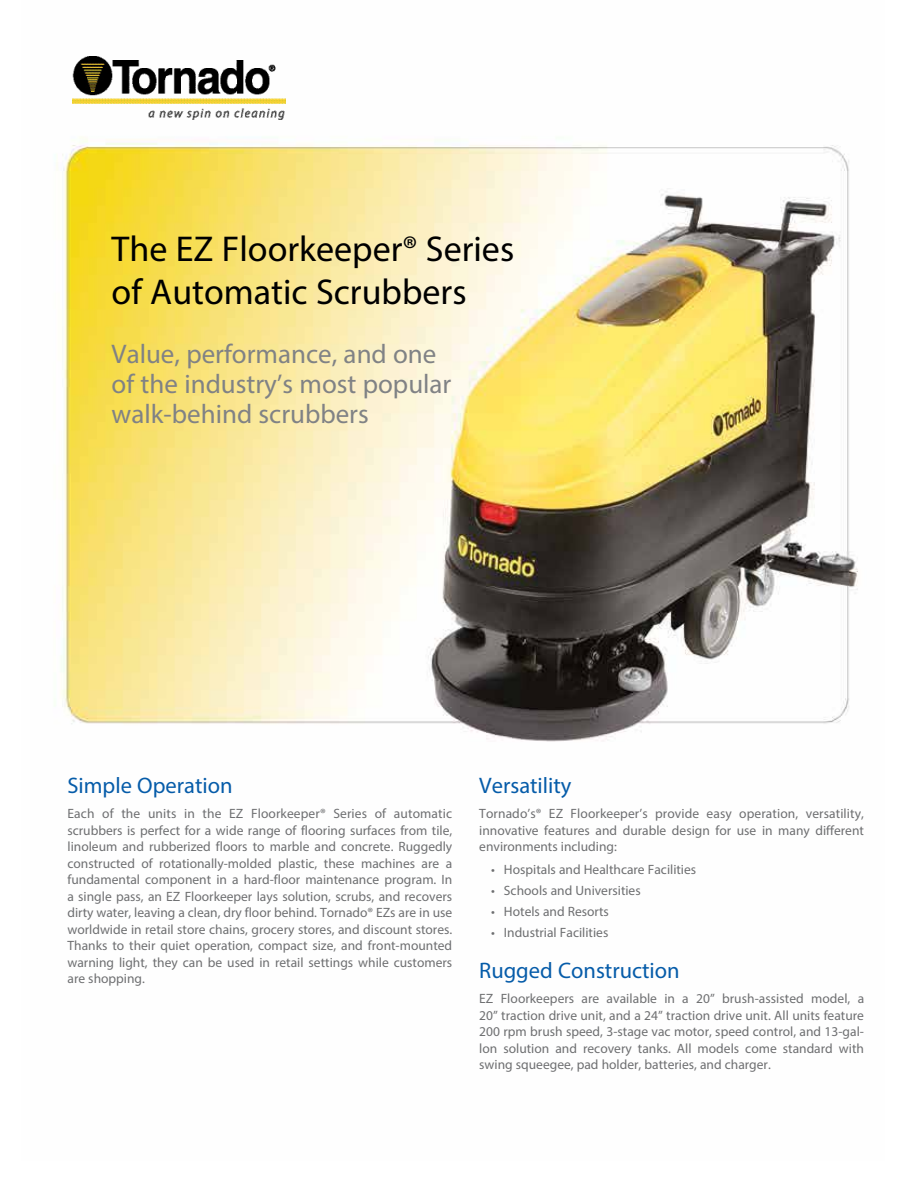
<style>
.page{position:relative;width:918px;height:1188px;background:#fff}
.page>*{position:absolute;margin:0;border:0;box-sizing:border-box;transform-origin:0 0}
.t1{font:36px/43.2px "Myriad Pro";color:#000}
.t2{font:27px/30px "Myriad Pro";color:#808285}
.t3{font:22.5px "Myriad Pro";color:#065ca9}
.t4{font:13.5px/16.5px "Myriad Pro";color:#6e6f71;text-align:justify}
</style>
<div class="page">
<img style="left:56px;top:73px;width:802px;height:669px">
<img style="left:73px;top:56px;width:213px;height:63px">
<h1 class="t1" style="left:112px;top:226px;width:404px">The EZ Floorkeeper® Series of Automatic Scrubbers</h1>
<h2 class="t2" style="left:112px;top:338px;width:341px">Value, performance, and one of the industry’s most popular walk-behind scrubbers</h2>
<h3 class="t3" style="left:68px;top:771px;width:167px">Simple Operation</h3>
<p class="t4" style="left:68px;top:805px;width:386px">Each of the units in the EZ Floorkeeper® Series of automatic scrubbers is perfect for a wide range of flooring surfaces from tile, linoleum and rubberized floors to marble and concrete. Ruggedly constructed of rotationally-molded plastic, these machines are a fundamental component in a hard-floor maintenance program. In a single pass, an EZ Floorkeeper lays solution, scrubs, and recovers dirty water, leaving a clean, dry floor behind. Tornado® EZs are in use worldwide in retail store chains, grocery stores, and discount stores.<br>Thanks to their quiet operation, compact size, and front-mounted warning light, they can be used in retail settings while customers are shopping.</p>
<h3 class="t3" style="left:479px;top:771px;width:94px">Versatility</h3>
<p class="t4" style="left:479px;top:805px;width:386px">Tornado’s® EZ Floorkeeper’s provide easy operation, versatility, innovative features and durable design for use in many different environments including:</p>
<p class="t4" style="left:491px;top:861px;width:207px">• Hospitals and Healthcare Facilities</p>
<p class="t4" style="left:491px;top:882px;width:151px">• Schools and Universities</p>
<p class="t4" style="left:491px;top:903px;width:119px">• Hotels and Resorts</p>
<p class="t4" style="left:491px;top:924px;width:119px">• Industrial Facilities</p>
<h3 class="t3" style="left:479px;top:956px;width:202px">Rugged Construction</h3>
<p class="t4" style="left:479px;top:990px;width:386px">EZ Floorkeepers are available in a 20” brush-assisted model, a 20” traction drive unit, and a 24” traction drive unit. All units feature 200 rpm brush speed, 3-stage vac motor, speed control, and 13-gal&shy;lon solution and recovery tanks. All models come standard with swing squeegee, pad holder, batteries, and charger.</p>
</div>
